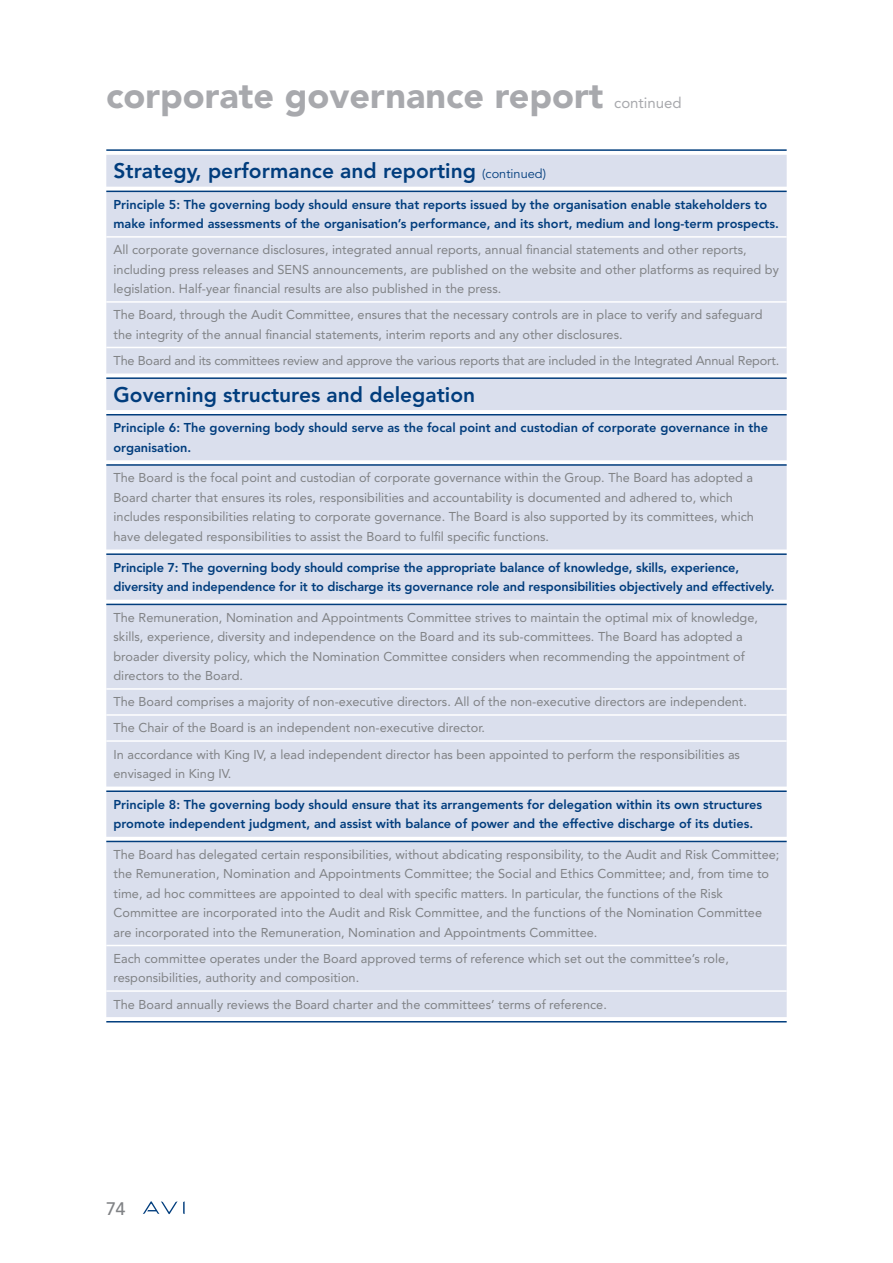
<style>
.page{position:relative;width:893px;height:1263px;background:#fff}
.page>*{position:absolute;margin:0;border:0;box-sizing:border-box;transform-origin:0 0}
.t1{font:900 36px "Avenir LT Std";color:#a8a9ad}
.t2{font:800 21px "Avenir LT Std";color:#013d7d}
.t3{font:500 18px "Avenir LT Std";color:#808285}
.t4{font:15px "Avenir LT Std";color:#a8a9ad}
.t5{font:12.75px/19.5px "Avenir LT Std";color:#808285}
.t6{font:800 12.75px/19.5px "Avenir LT Std";color:#013d7d}
.s1{font-weight:400;font-size:12.75px}
</style>
<div class="page">
<svg style="left:143px;top:1201px;width:42px;height:13px"></svg>
<div style="left:106px;top:155px;width:681px;height:862px;background:#dadfed"></div>
<hr style="left:106px;top:236px;width:681px;height:2px;background:#fff">
<hr style="left:106px;top:301px;width:681px;height:2px;background:#fff">
<hr style="left:106px;top:347px;width:681px;height:1px;background:#fff">
<hr style="left:106px;top:688px;width:681px;height:2px;background:#fff">
<hr style="left:106px;top:714px;width:681px;height:2px;background:#fff">
<hr style="left:106px;top:740px;width:681px;height:2px;background:#fff">
<hr style="left:106px;top:945px;width:681px;height:1px;background:#fff">
<hr style="left:106px;top:990px;width:681px;height:2px;background:#fff">
<hr style="left:106px;top:149px;width:681px;height:2px;background:#013d7d">
<hr style="left:106px;top:191px;width:681px;height:1px;background:#013d7d">
<hr style="left:106px;top:377px;width:681px;height:2px;background:#013d7d">
<hr style="left:106px;top:414px;width:681px;height:1px;background:#013d7d">
<hr style="left:106px;top:464px;width:681px;height:2px;background:#013d7d">
<hr style="left:106px;top:553px;width:681px;height:2px;background:#013d7d">
<hr style="left:106px;top:604px;width:681px;height:1px;background:#013d7d">
<hr style="left:106px;top:790px;width:681px;height:2px;background:#013d7d">
<hr style="left:106px;top:841px;width:681px;height:1px;background:#013d7d">
<hr style="left:106px;top:1021px;width:681px;height:1px;background:#013d7d">
<h1 class="t1" style="left:106px;top:74px;width:499px">corporate governance report</h1>
<p class="t4" style="left:614px;top:94px;width:69px">continued</p>
<h2 class="t2" style="left:114px;top:158px;width:434px">Strategy, performance and reporting <span class="s1">(continued)</span></h2>
<p class="t6" style="left:114px;top:195px;width:667px">Principle 5: The governing body should ensure that reports issued by the organisation enable stakeholders to make informed assessments of the organisation’s performance, and its short, medium and long-term prospects.</p>
<p class="t5" style="left:114px;top:240px;width:667px">All corporate governance disclosures, integrated annual reports, annual financial statements and other reports, including press releases and SENS announcements, are published on the website and other platforms as required by legislation. Half-year financial results are also published in the press.</p>
<p class="t5" style="left:114px;top:305px;width:651px">The Board, through the Audit Committee, ensures that the necessary controls are in place to verify and safeguard the integrity of the annual financial statements, interim reports and any other disclosures.</p>
<p class="t5" style="left:114px;top:351px;width:667px">The Board and its committees review and approve the various reports that are included in the Integrated Annual Report.</p>
<h2 class="t2" style="left:114px;top:382px;width:363px">Governing structures and delegation</h2>
<p class="t6" style="left:114px;top:418px;width:656px">Principle 6: The governing body should serve as the focal point and custodian of corporate governance in the organisation.</p>
<p class="t5" style="left:114px;top:468px;width:642px">The Board is the focal point and custodian of corporate governance within the Group. The Board has adopted a Board charter that ensures its roles, responsibilities and accountability is documented and adhered to, which includes responsibilities relating to corporate governance. The Board is also supported by its committees, which have delegated responsibilities to assist the Board to fulfil specific functions.</p>
<p class="t6" style="left:114px;top:557px;width:662px">Principle 7: The governing body should comprise the appropriate balance of knowledge, skills, experience, diversity and independence for it to discharge its governance role and responsibilities objectively and effectively.</p>
<p class="t5" style="left:114px;top:608px;width:646px">The Remuneration, Nomination and Appointments Committee strives to maintain the optimal mix of knowledge, skills, experience, diversity and independence on the Board and its sub-committees. The Board has adopted a broader diversity policy, which the Nomination Committee considers when recommending the appointment of directors to the Board.</p>
<p class="t5" style="left:114px;top:689px;width:635px;line-height:26.1px">The Board comprises a majority of non-executive directors. All of the non-executive directors are independent.<br>The Chair of the Board is an independent non-executive director.<br>In accordance with King IV, a lead independent director has been appointed to perform the responsibilities as</p>
<p class="t5" style="left:114px;top:764px;width:119px">envisaged in King IV.</p>
<p class="t6" style="left:114px;top:794px;width:650px">Principle 8: The governing body should ensure that its arrangements for delegation within its own structures promote independent judgment, and assist with balance of power and the effective discharge of its duties.</p>
<p class="t5" style="left:114px;top:845px;width:667px">The Board has delegated certain responsibilities, without abdicating responsibility, to the Audit and Risk Committee; the Remuneration, Nomination and Appointments Committee; the Social and Ethics Committee; and, from time to time, ad hoc committees are appointed to deal with specific matters. In particular, the functions of the Risk Committee are incorporated into the Audit and Risk Committee, and the functions of the Nomination Committee are incorporated into the Remuneration, Nomination and Appointments Committee.</p>
<p class="t5" style="left:114px;top:949px;width:617px">Each committee operates under the Board approved terms of reference which set out the committee’s role, responsibilities, authority and composition.</p>
<p class="t5" style="left:114px;top:994px;width:495px">The Board annually reviews the Board charter and the committees’ terms of reference.</p>
<h3 class="t3" style="left:106px;top:1198px;width:21px">74</h3>
</div>
